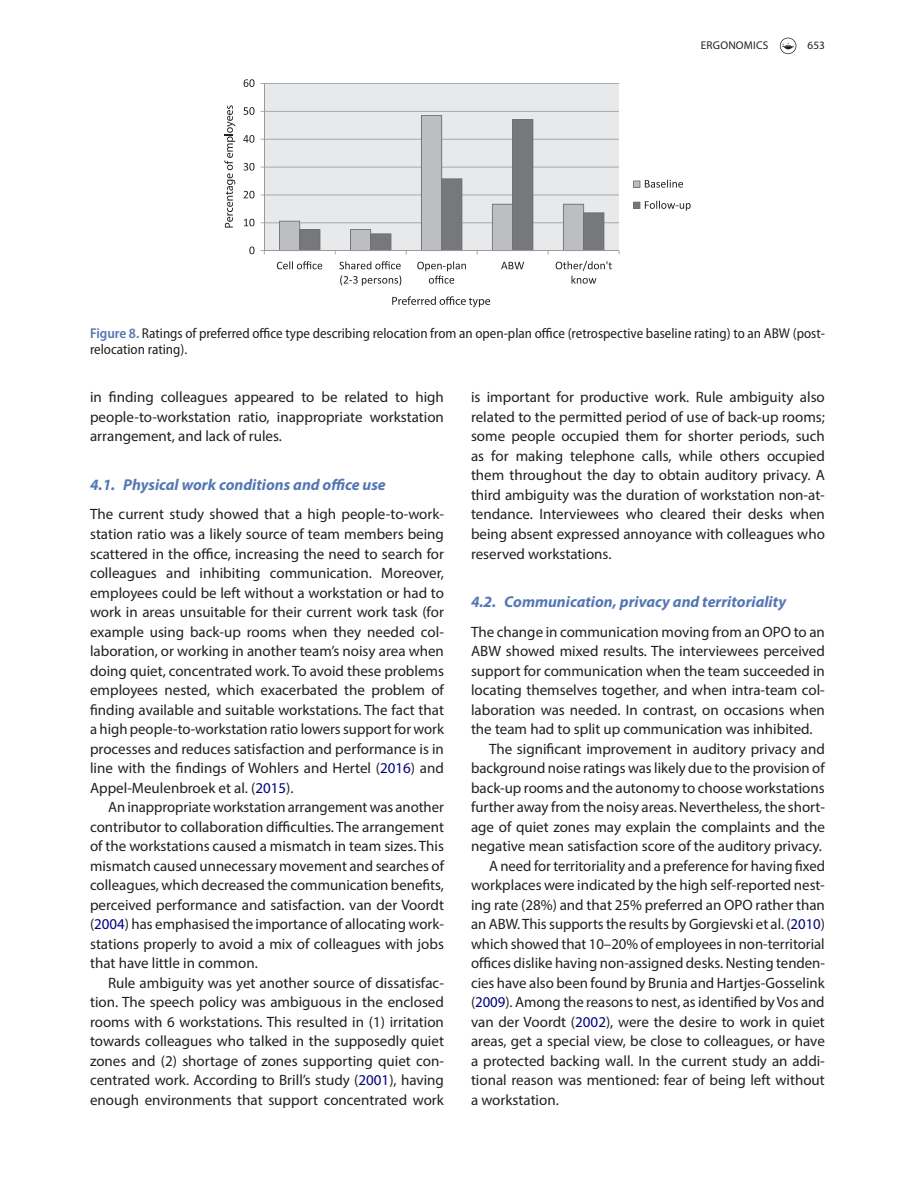
<style>
.page{position:relative;width:915px;height:1191px;background:#fff}
.page>*{position:absolute;margin:0;border:0;box-sizing:border-box;transform-origin:0 0}
.t1{font:italic 700 15.75px "Myriad Pro";color:#5477b3}
.t2{font:15px/19.5px "Myriad Pro";color:#231f20;text-align:justify}
.t3{font:semi-condensed 14.25px/16.5px "Myriad Pro";color:#231f20}
.t4{font:11.25px "Myriad Pro";letter-spacing:.02em;color:#231f20}
.s1{font-weight:600;color:#5477b3}
.s2{color:#000080}
</style>
<div class="page">
<svg style="left:779px;top:38px;width:17px;height:16px"></svg>
<div style="left:264px;top:83px;width:355px;height:168px;background:#e8e9ea"></div>
<hr style="left:264px;top:222px;width:355px;height:1px;background:#989a9d">
<hr style="left:264px;top:194px;width:355px;height:1px;background:#989a9d">
<hr style="left:264px;top:167px;width:355px;height:1px;background:#989a9d">
<hr style="left:264px;top:139px;width:355px;height:1px;background:#989a9d">
<hr style="left:264px;top:111px;width:355px;height:1px;background:#989a9d">
<hr style="left:264px;top:83px;width:355px;height:1px;background:#989a9d">
<svg style="left:279px;top:221px;width:41px;height:29px"></svg>
<svg style="left:350px;top:229px;width:41px;height:21px"></svg>
<svg style="left:421px;top:115px;width:41px;height:135px"></svg>
<svg style="left:492px;top:119px;width:41px;height:131px"></svg>
<svg style="left:562px;top:204px;width:42px;height:46px;background:#a1a3a6"></svg>
<hr style="left:264px;top:83px;width:1px;height:168px;background:#989a9d">
<hr style="left:264px;top:250px;width:355px;height:1px;background:#989a9d">
<svg style="left:249px;top:247px;width:5px;height:7px"></svg>
<svg style="left:244px;top:219px;width:10px;height:7px"></svg>
<svg style="left:243px;top:191px;width:11px;height:7px"></svg>
<svg style="left:243px;top:163px;width:11px;height:8px"></svg>
<svg style="left:243px;top:135px;width:11px;height:8px"></svg>
<svg style="left:243px;top:107px;width:11px;height:8px"></svg>
<svg style="left:243px;top:79px;width:11px;height:8px"></svg>
<svg style="left:277px;top:261px;width:45px;height:8px"></svg>
<svg style="left:339px;top:261px;width:61px;height:8px"></svg>
<svg style="left:340px;top:275px;width:61px;height:11px"></svg>
<svg style="left:417px;top:261px;width:48px;height:23px"></svg>
<svg style="left:501px;top:262px;width:23px;height:7px"></svg>
<svg style="left:555px;top:261px;width:56px;height:23px"></svg>
<svg style="left:224px;top:105px;width:11px;height:122px"></svg>
<svg style="left:392px;top:296px;width:98px;height:11px"></svg>
<svg style="left:633px;top:180px;width:49px;height:8px"></svg>
<svg style="left:633px;top:201px;width:57px;height:10px"></svg>
<p class="t4" style="left:700px;top:39px;width:69px">ERGONOMICS</p>
<p class="t4" style="left:807px;top:39px;width:19px">653</p>
<p class="t3" style="left:90px;top:325px;width:736px"><span class="s1">Figure 8.</span> Ratings of preferred office type describing relocation from an open-plan office (retrospective baseline rating) to an ABW (post&shy;relocation rating).</p>
<p class="t2" style="left:90px;top:387px;width:355px">in finding colleagues appeared to be related to high people-to-workstation ratio, inappropriate workstation arrangement, and lack of rules.</p>
<p class="t1" style="left:90px;top:474px;width:297px">4.1. Physical work conditions and office use</p>
<p class="t2" style="left:90px;top:504px;width:355px">The current study showed that a high people-to-work&shy;station ratio was a likely source of team members being scattered in the office, increasing the need to search for colleagues and inhibiting communication. Moreover, employees could be left without a workstation or had to work in areas unsuitable for their current work task (for example using back-up rooms when they needed col&shy;laboration, or working in another team’s noisy area when doing quiet, concentrated work. To avoid these problems employees nested, which exacerbated the problem of finding available and suitable workstations. The fact that a high people-to-workstation ratio lowers support for work processes and reduces satisfaction and performance is in line with the findings of Wohlers and Hertel (<span class="s2">2016</span>) and Appel-Meulenbroek et al. (<span class="s2">2015</span>).</p>
<p class="t2" style="left:90px;top:797px;width:355px;text-indent:18px">An inappropriate workstation arrangement was another contributor to collaboration difficulties. The arrangement of the workstations caused a mismatch in team sizes. This mismatch caused unnecessary movement and searches of colleagues, which decreased the communication benefits, perceived performance and satisfaction. van der Voordt (<span class="s2">2004</span>) has emphasised the importance of allocating work&shy;stations properly to avoid a mix of colleagues with jobs that have little in common.</p>
<p class="t2" style="left:90px;top:972px;width:355px;text-indent:18px">Rule ambiguity was yet another source of dissatisfac&shy;tion. The speech policy was ambiguous in the enclosed rooms with 6 workstations. This resulted in (1) irritation towards colleagues who talked in the supposedly quiet zones and (2) shortage of zones supporting quiet con&shy;centrated work. According to Brill’s study (<span class="s2">2001</span>), having enough environments that support concentrated work</p>
<p class="t2" style="left:471px;top:387px;width:355px">is important for productive work. Rule ambiguity also related to the permitted period of use of back-up rooms; some people occupied them for shorter periods, such as for making telephone calls, while others occupied them throughout the day to obtain auditory privacy. A third ambiguity was the duration of workstation non-at&shy;tendance. Interviewees who cleared their desks when being absent expressed annoyance with colleagues who reserved workstations.</p>
<p class="t1" style="left:471px;top:591px;width:316px">4.2. Communication, privacy and territoriality</p>
<p class="t2" style="left:471px;top:621px;width:355px">The change in communication moving from an OPO to an</p>
<p class="t2" style="left:471px;top:641px;width:355px">ABW showed mixed results. The interviewees perceived</p>
<p class="t2" style="left:471px;top:660px;width:355px">support for communication when the team succeeded in</p>
<p class="t2" style="left:471px;top:680px;width:355px">locating themselves together, and when intra-team col-</p>
<p class="t2" style="left:471px;top:699px;width:355px">laboration was needed. In contrast, on occasions when</p>
<p class="t2" style="left:471px;top:719px;width:343px">the team had to split up communication was inhibited.</p>
<p class="t2" style="left:489px;top:738px;width:337px">The significant improvement in auditory privacy and</p>
<p class="t2" style="left:471px;top:758px;width:355px">background noise ratings was likely due to the provision of</p>
<p class="t2" style="left:471px;top:777px;width:355px">back-up rooms and the autonomy to choose workstations</p>
<p class="t2" style="left:471px;top:797px;width:355px">further away from the noisy areas. Nevertheless, the short-</p>
<p class="t2" style="left:471px;top:816px;width:355px">age of quiet zones may explain the complaints and the</p>
<p class="t2" style="left:471px;top:836px;width:352px">negative mean satisfaction score of the auditory privacy.</p>
<p class="t2" style="left:489px;top:855px;width:337px">A need for territoriality and a preference for having fixed</p>
<p class="t2" style="left:471px;top:875px;width:355px">workplaces were indicated by the high self-reported nest-</p>
<p class="t2" style="left:471px;top:894px;width:355px">ing rate (28%) and that 25% preferred an OPO rather than</p>
<p class="t2" style="left:471px;top:914px;width:355px">an ABW. This supports the results by Gorgievski et al. (<span class="s2">2010</span>)</p>
<p class="t2" style="left:471px;top:933px;width:355px">which showed that 10–20% of employees in non-territorial</p>
<p class="t2" style="left:471px;top:953px;width:355px">offices dislike having non-assigned desks. Nesting tenden-</p>
<p class="t2" style="left:471px;top:972px;width:355px">cies have also been found by Brunia and Hartjes-Gosselink</p>
<p class="t2" style="left:471px;top:992px;width:355px">(<span class="s2">2009</span>). Among the reasons to nest, as identified by Vos and</p>
<p class="t2" style="left:471px;top:1011px;width:355px">van der Voordt (<span class="s2">2002</span>), were the desire to work in quiet</p>
<p class="t2" style="left:471px;top:1031px;width:355px">areas, get a special view, be close to colleagues, or have</p>
<p class="t2" style="left:471px;top:1050px;width:355px">a protected backing wall. In the current study an addi-</p>
<p class="t2" style="left:471px;top:1070px;width:355px">tional reason was mentioned: fear of being left without</p>
<p class="t2" style="left:471px;top:1089px;width:89px">a workstation.</p>
</div>
